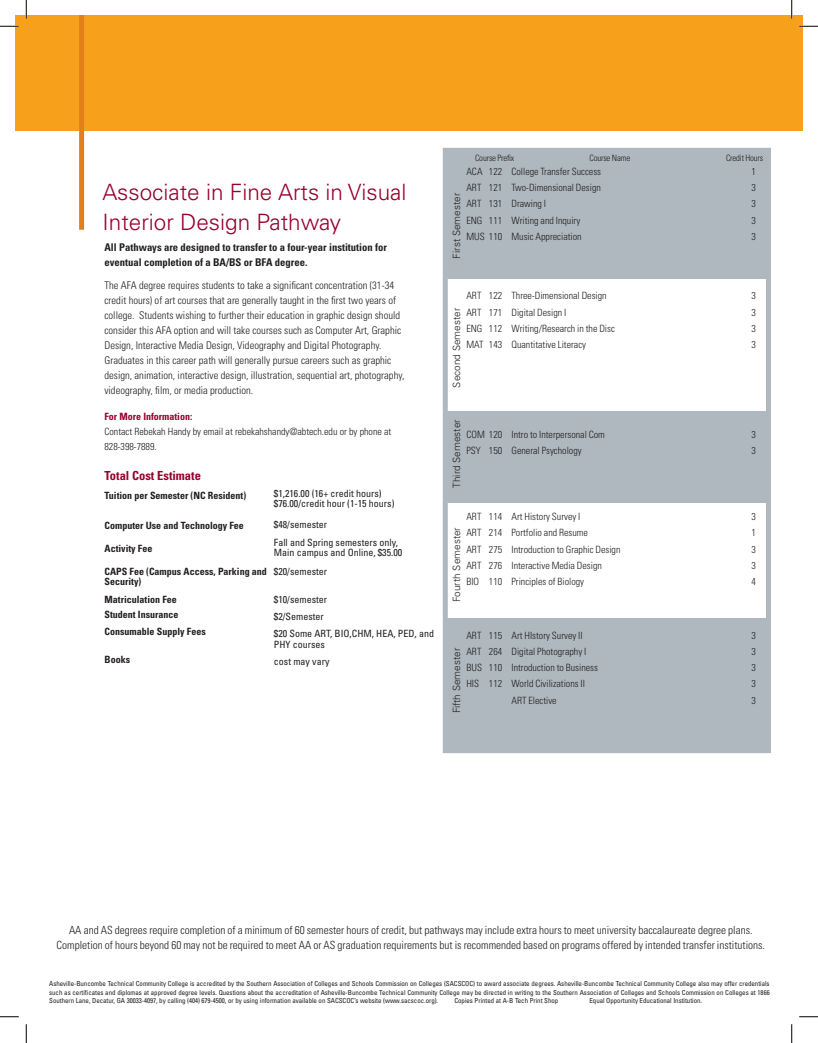
<style>
.page{position:relative;width:818px;height:1043px;background:#fff}
.page>*{position:absolute;margin:0;border:0;box-sizing:border-box;transform-origin:0 0}
._14a_Program_H2{font:300 22.5px/30px "Univers LT Std";color:#98012d}
._14a_Program_H2-2{font:700 condensed 12.5px "Univers LT Std";color:#98012d}
._03_-_description_no_drop_cap{font:300 condensed 11.25px/15px "Univers LT Std";color:#231f20;text-align:center}
._14a_Program_H2-3{font:300 condensed 10.62px/15px "Univers LT Std";color:#231f20}
._14a_Program_H2-4{font:700 condensed 10.62px/15px "Univers LT Std";color:#231f20}
._03_-_description_no_drop_cap-2{font:300 condensed 10px "Univers LT Std";color:#231f20}
._14a_Program_H2-5{font:condensed 10px/10px "Univers LT Std";color:#231f20}
._14a_Program_H2-6{font:700 condensed 10px/10px "Univers LT Std";color:#231f20}
._14a_Program_H2-7{font:300 condensed 10px/15px "Univers LT Std";color:#231f20}
._14a_Program_H2-8{font:300 10px "Univers LT Std";color:#231f20}
._03_-_description_no_drop_cap-3{font:300 condensed 8.75px "Univers LT Std";letter-spacing:-.02em;color:#231f20}
.t1{font:condensed 6.88px/8.2px "Univers LT Std";letter-spacing:-.005em;color:#231f20;text-align:justify}
.s1{font-weight:700;color:#98012d}
</style>
<div class="page">
<div style="left:15px;top:15px;width:787px;height:115px;background:#f6a01b"></div>
<div style="left:79px;top:15px;width:5px;height:215px;background:#e4801b"></div>
<div style="left:442px;top:148px;width:329px;height:605px;border:5px solid #aeb8be"></div>
<div style="left:444px;top:411px;width:327px;height:91px;background:#aeb8be"></div>
<div style="left:444px;top:618px;width:327px;height:135px;background:#aeb8be"></div>
<div style="left:444px;top:150px;width:327px;height:128px;background:#aeb8be"></div>
<svg style="left:0;top:25px;width:19px;height:2px"></svg>
<svg style="left:799px;top:25px;width:19px;height:2px"></svg>
<svg style="left:0;top:1016px;width:19px;height:1px"></svg>
<svg style="left:799px;top:1016px;width:19px;height:1px"></svg>
<svg style="left:25px;top:0;width:2px;height:19px"></svg>
<svg style="left:25px;top:1024px;width:2px;height:18px"></svg>
<svg style="left:790px;top:0;width:2px;height:19px"></svg>
<svg style="left:791px;top:1024px;width:1px;height:18px"></svg>
<p class="_14a_Program_H2" style="left:102px;top:177px;width:305px">Associate in Fine Arts in Visual<br>Interior Design Pathway</p>
<p class="_14a_Program_H2-4" style="left:104px;top:239px;width:284px">All Pathways are designed to transfer to a four-year institution for eventual completion of a BA/BS or BFA degree.</p>
<p class="_14a_Program_H2-3" style="left:104px;top:277px;width:301px">The AFA degree requires students to take a significant concentration (31-34 credit hours) of art courses that are generally taught in the first two years of college. Students wishing to further their education in graphic design should consider this AFA option and will take courses such as Computer Art, Graphic Design, Interactive Media Design, Videography and Digital Photography.<br>Graduates in this career path will generally pursue careers such as graphic design, animation, interactive design, illustration, sequential art, photography, videography, film, or media production.</p>
<p class="_14a_Program_H2-7" style="left:104px;top:409px;width:288px"><span class="s1">For More Information:<br></span>Contact Rebekah Handy by email at rebekahshandy@abtech.edu or by phone at<br>828-398-7889.</p>
<p class="_14a_Program_H2-2" style="left:105px;top:468px;width:98px">Total Cost Estimate</p>
<p class="_14a_Program_H2-6" style="left:105px;top:490px;width:143px">Tuition per Semester (NC Resident)</p>
<p class="_14a_Program_H2-6" style="left:105px;top:520px;width:141px">Computer Use and Technology Fee</p>
<p class="_14a_Program_H2-6" style="left:105px;top:543px;width:49px">Activity Fee</p>
<p class="_14a_Program_H2-6" style="left:105px;top:566px;width:164px">CAPS Fee (Campus Access, Parking and<br>Security)</p>
<p class="_14a_Program_H2-6" style="left:105px;top:594px;width:74px">Matriculation Fee</p>
<p class="_14a_Program_H2-6" style="left:105px;top:609px;width:75px">Student Insurance</p>
<p class="_14a_Program_H2-6" style="left:105px;top:626px;width:103px">Consumable Supply Fees</p>
<p class="_14a_Program_H2-6" style="left:105px;top:654px;width:27px">Books</p>
<p class="_14a_Program_H2-5" style="left:274px;top:488px;width:122px">$1,216.00 (16+ credit hours) $76.00/credit hour (1-15 hours)</p>
<p class="_14a_Program_H2-5" style="left:274px;top:519px;width:55px">$48/semester</p>
<p class="_14a_Program_H2-5" style="left:274px;top:537px;width:130px">Fall and Spring semesters only,<br>Main campus and Online, $35.00</p>
<p class="_14a_Program_H2-5" style="left:274px;top:566px;width:55px">$20/semester</p>
<p class="_14a_Program_H2-5" style="left:274px;top:594px;width:55px">$10/semester</p>
<p class="_14a_Program_H2-5" style="left:274px;top:611px;width:51px">$2/Semester</p>
<p class="_14a_Program_H2-5" style="left:274px;top:627px;width:162px;line-height:11.2px">$20 Some ART, BIO,CHM, HEA, PED, and<br>PHY courses</p>
<p class="_14a_Program_H2-5" style="left:274px;top:656px;width:57px">cost may vary</p>
<p class="_03_-_description_no_drop_cap-3" style="left:475px;top:152px;width:41px">Course Prefix</p>
<p class="_03_-_description_no_drop_cap-3" style="left:589px;top:152px;width:42px">Course Name</p>
<p class="_03_-_description_no_drop_cap-3" style="left:726px;top:152px;width:39px">Credit Hours</p>
<p class="_03_-_description_no_drop_cap-2" style="left:466px;top:165px;width:136px">ACA 122 College Transfer Success</p>
<p class="_03_-_description_no_drop_cap-2" style="left:751px;top:165px;width:6px">1</p>
<p class="_03_-_description_no_drop_cap-2" style="left:466px;top:182px;width:136px">ART 121 Two-Dimensional Design</p>
<p class="_03_-_description_no_drop_cap-2" style="left:751px;top:182px;width:6px">3</p>
<p class="_03_-_description_no_drop_cap-2" style="left:466px;top:198px;width:81px">ART 131 Drawing I</p>
<p class="_03_-_description_no_drop_cap-2" style="left:751px;top:198px;width:6px">3</p>
<p class="_03_-_description_no_drop_cap-2" style="left:466px;top:214px;width:115px">ENG 111 Writing and Inquiry</p>
<p class="_03_-_description_no_drop_cap-2" style="left:751px;top:214px;width:6px">3</p>
<p class="_03_-_description_no_drop_cap-2" style="left:466px;top:230px;width:117px">MUS 110 Music Appreciation</p>
<p class="_03_-_description_no_drop_cap-2" style="left:751px;top:230px;width:6px">3</p>
<p class="_14a_Program_H2-8" style="left:450px;top:258px;width:67px;rotate:-90deg">First Semester</p>
<p class="_03_-_description_no_drop_cap-2" style="left:466px;top:290px;width:142px">ART 122 Three-Dimensional Design</p>
<p class="_03_-_description_no_drop_cap-2" style="left:751px;top:290px;width:6px">3</p>
<p class="_03_-_description_no_drop_cap-2" style="left:466px;top:306px;width:101px">ART 171 Digital Design I</p>
<p class="_03_-_description_no_drop_cap-2" style="left:751px;top:306px;width:6px">3</p>
<p class="_03_-_description_no_drop_cap-2" style="left:466px;top:322px;width:150px">ENG 112 Writing/Research in the Disc</p>
<p class="_03_-_description_no_drop_cap-2" style="left:751px;top:322px;width:6px">3</p>
<p class="_03_-_description_no_drop_cap-2" style="left:466px;top:339px;width:121px">MAT 143 Quantitative Literacy</p>
<p class="_03_-_description_no_drop_cap-2" style="left:751px;top:339px;width:6px">3</p>
<p class="_14a_Program_H2-8" style="left:450px;top:387px;width:81px;rotate:-90deg">Second Semester</p>
<p class="_14a_Program_H2-8" style="left:450px;top:487px;width:70px;rotate:-90deg">Third Semester</p>
<p class="_14a_Program_H2-8" style="left:450px;top:602px;width:76px;rotate:-90deg">Fourth Semester</p>
<p class="_03_-_description_no_drop_cap-2" style="left:466px;top:428px;width:140px">COM 120 Intro to Interpersonal Com</p>
<p class="_03_-_description_no_drop_cap-2" style="left:751px;top:428px;width:6px">3</p>
<p class="_03_-_description_no_drop_cap-2" style="left:466px;top:444px;width:117px">PSY 150 General Psychology</p>
<p class="_03_-_description_no_drop_cap-2" style="left:751px;top:444px;width:6px">3</p>
<p class="_03_-_description_no_drop_cap-2" style="left:466px;top:510px;width:116px">ART 114 Art History Survey I</p>
<p class="_03_-_description_no_drop_cap-2" style="left:751px;top:510px;width:6px">3</p>
<p class="_03_-_description_no_drop_cap-2" style="left:466px;top:527px;width:123px">ART 214 Portfolio and Resume</p>
<p class="_03_-_description_no_drop_cap-2" style="left:751px;top:527px;width:6px">1</p>
<p class="_03_-_description_no_drop_cap-2" style="left:466px;top:543px;width:155px">ART 275 Introduction to Graphic Design</p>
<p class="_03_-_description_no_drop_cap-2" style="left:751px;top:543px;width:6px">3</p>
<p class="_03_-_description_no_drop_cap-2" style="left:466px;top:559px;width:137px">ART 276 Interactive Media Design</p>
<p class="_03_-_description_no_drop_cap-2" style="left:751px;top:559px;width:6px">3</p>
<p class="_03_-_description_no_drop_cap-2" style="left:466px;top:575px;width:119px">BIO 110 Principles of Biology</p>
<p class="_03_-_description_no_drop_cap-2" style="left:751px;top:575px;width:6px">4</p>
<p class="_03_-_description_no_drop_cap-2" style="left:466px;top:629px;width:118px">ART 115 Art HIstory Survey II</p>
<p class="_03_-_description_no_drop_cap-2" style="left:751px;top:629px;width:6px">3</p>
<p class="_03_-_description_no_drop_cap-2" style="left:466px;top:645px;width:121px">ART 264 Digital Photography I</p>
<p class="_03_-_description_no_drop_cap-2" style="left:751px;top:645px;width:6px">3</p>
<p class="_03_-_description_no_drop_cap-2" style="left:466px;top:661px;width:133px">BUS 110 Introduction to Business</p>
<p class="_03_-_description_no_drop_cap-2" style="left:751px;top:661px;width:6px">3</p>
<p class="_03_-_description_no_drop_cap-2" style="left:466px;top:678px;width:120px">HIS 112 World Civilizations II</p>
<p class="_03_-_description_no_drop_cap-2" style="left:751px;top:678px;width:6px">3</p>
<p class="_03_-_description_no_drop_cap-2" style="left:511px;top:694px;width:47px">ART Elective</p>
<p class="_03_-_description_no_drop_cap-2" style="left:751px;top:694px;width:6px">3</p>
<p class="_14a_Program_H2-8" style="left:450px;top:713px;width:67px;rotate:-90deg">Fifth Semester</p>
<p class="_03_-_description_no_drop_cap" style="left:57px;top:922px;width:710px">AA and AS degrees require completion of a minimum of 60 semester hours of credit, but pathways may include extra hours to meet university baccalaureate degree plans.<br>Completion of hours beyond 60 may not be required to meet AA or AS graduation requirements but is recommended based on programs offered by intended transfer institutions.</p>
<p class="t1" style="left:49px;top:979px;width:722px">Asheville-Buncombe Technical Community College is accredited by the Southern Association of Colleges and Schools Commission on Colleges (SACSCOC) to award associate degrees. Asheville-Buncombe Technical Community College also may offer credentials such as certificates and diplomas at approved degree levels. Questions about the accreditation of Asheville-Buncombe Technical Community College may be directed in writing to the Southern Association of Colleges and Schools Commission on Colleges at 1866<br>Southern Lane, Decatur, GA 30033-4097, by calling (404) 679-4500, or by using information available on SACSCOC’s website (www.sacscoc.org).</p>
<p class="t1" style="left:454px;top:996px;width:105px">Copies Printed at A-B Tech Print Shop</p>
<p class="t1" style="left:589px;top:996px;width:114px">Equal Opportunity Educational Institution.</p>
</div>
